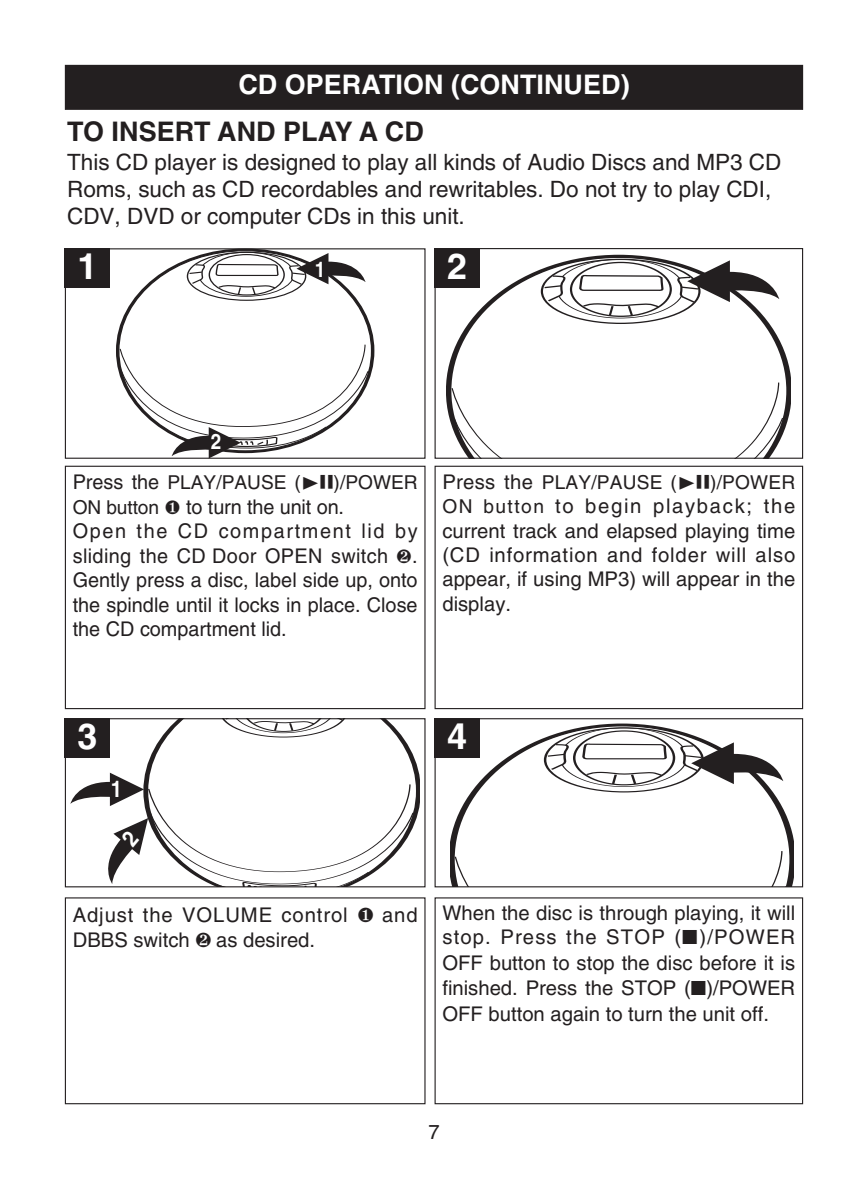
<style>
.page{position:relative;width:868px;height:1187px;background:#fff}
.page>*{position:absolute;margin:0;border:0;box-sizing:border-box;transform-origin:0 0}
.t1{font:700 36px "Helvetica";color:#fff}
.t2{font:700 27px "Helvetica";color:#fff}
.t3{font:700 27px "Helvetica";color:#231f20}
.t4{font:700 22.72px "Helvetica";color:#fff;scale:.89 1}
.t5{font:22.5px/27px "Helvetica";color:#231f20}
.t6{font:700 21.38px "Helvetica";color:#fff;scale:.89 1}
.t7{font:20.25px/24.5px "Helvetica";color:#231f20;text-align:justify}
.t8{font:20.25px/25.2px "Helvetica";letter-spacing:.045em;color:#231f20}
.t9{font:19.12px "Helvetica";letter-spacing:.005em;color:#231f20}
.s1{font-size:20.25px}
.s2{font-family:"Treasure Chest"}
.s3{font-size:19.12px}
.s4{font-family:"Treasure Chest";font-size:19.12px}
</style>
<div class="page">
<div style="left:65px;top:65px;width:737px;height:44px;background:#231f20"></div>
<div style="left:65px;top:65px;width:738px;height:45px;border:1px solid #231f20"></div>
<div style="left:65px;top:465px;width:360px;height:244px;border:1px solid #231f20"></div>
<div style="left:209px;top:254px;width:76px;height:41px;border:1px solid #231f20;border-radius:50%"></div>
<svg style="left:188px;top:264px;width:17px;height:21px"></svg>
<svg style="left:217px;top:285px;width:60px;height:11px"></svg>
<svg style="left:215px;top:264px;width:64px;height:12px"></svg>
<svg style="left:289px;top:253px;width:76px;height:33px"></svg>
<svg style="left:119px;top:344px;width:249px;height:113px"></svg>
<div style="left:65px;top:248px;width:360px;height:211px;border:1px solid #231f20"></div>
<div style="left:65px;top:248px;width:45px;height:40px;background:#231f20"></div>
<div style="left:434px;top:465px;width:369px;height:244px;border:1px solid #231f20"></div>
<svg style="left:449px;top:256px;width:339px;height:178px"></svg>
<div style="left:541px;top:258px;width:159px;height:66px;border:2px solid #231f20;border-radius:50%"></div>
<div style="left:570px;top:261px;width:101px;height:56px;border:2px solid #231f20;border-radius:50%"></div>
<svg style="left:542px;top:275px;width:23px;height:28px"></svg>
<svg style="left:581px;top:303px;width:80px;height:14px"></svg>
<svg style="left:578px;top:275px;width:86px;height:16px"></svg>
<svg style="left:451px;top:382px;width:332px;height:75px"></svg>
<svg style="left:677px;top:260px;width:102px;height:44px"></svg>
<div style="left:434px;top:248px;width:369px;height:211px;border:1px solid #231f20"></div>
<div style="left:434px;top:248px;width:45px;height:39px;background:#231f20"></div>
<div style="left:65px;top:897px;width:360px;height:207px;border:1px solid #231f20"></div>
<svg style="left:147px;top:720px;width:270px;height:105px"></svg>
<svg style="left:220px;top:720px;width:127px;height:17px"></svg>
<div style="left:65px;top:718px;width:360px;height:169px;border:1px solid #231f20"></div>
<div style="left:65px;top:718px;width:45px;height:39px;background:#231f20"></div>
<div style="left:434px;top:897px;width:369px;height:207px;border:1px solid #231f20"></div>
<svg style="left:450px;top:722px;width:343px;height:163px"></svg>
<svg style="left:452px;top:725px;width:339px;height:160px"></svg>
<div style="left:544px;top:727px;width:159px;height:65px;border:2px solid #231f20;border-radius:50%"></div>
<div style="left:573px;top:730px;width:101px;height:55px;border:2px solid #231f20;border-radius:50%"></div>
<svg style="left:545px;top:743px;width:23px;height:28px"></svg>
<svg style="left:584px;top:772px;width:81px;height:13px"></svg>
<svg style="left:581px;top:743px;width:87px;height:17px"></svg>
<svg style="left:454px;top:850px;width:332px;height:35px"></svg>
<svg style="left:680px;top:742px;width:103px;height:42px"></svg>
<div style="left:434px;top:718px;width:369px;height:169px;border:1px solid #231f20"></div>
<div style="left:434px;top:718px;width:45px;height:39px;background:#231f20"></div>
<svg style="left:70px;top:772px;width:344px;height:115px"></svg>
<h2 class="t2" style="left:238px;top:74px;width:392px">CD OPERATION (CONTINUED)</h2>
<h2 class="t3" style="left:67px;top:121px;width:358px">TO INSERT AND PLAY A CD</h2>
<p class="t5" style="left:67px;top:151px;width:715px">This CD player is designed to play all kinds of Audio Discs and MP3 CD<br>Roms, such as CD recordables and rewritables. Do not try to play CDI,<br>CDV, DVD or computer CDs in this unit.</p>
<h1 class="t1" style="left:77px;top:252px;width:22px">1</h1>
<p class="t6" style="left:315px;top:260px;width:13px">1</p>
<h1 class="t1" style="left:447px;top:252px;width:22px">2</h1>
<p class="t6" style="left:211px;top:433px;width:13px">2</p>
<p class="t9" style="left:73px;top:475px;width:346px"><span class="s1">Press the</span> PLAY/PAUSE (<span class="s2">®p</span>)/POWER</p>
<p class="t7" style="left:73px;top:496px;width:346px;text-align:left"><span class="s3">ON button</span> <span class="s4">1</span> to turn the unit on.<br>Open the CD compartment lid by sliding the CD Door OPEN switch <span class="s4">2</span>.<br>Gently press a disc, label side up, onto the spindle until it locks in place. Close the CD compartment lid.</p>
<p class="t9" style="left:442px;top:475px;width:354px"><span class="s1">Press the</span> PLAY/PAUSE (<span class="s2">®p</span>)/POWER</p>
<p class="t7" style="left:442px;top:496px;width:354px"><span class="s3">ON button</span> to begin playback; the current track and elapsed playing time (CD information and folder will also appear, if using MP3) will appear in the display.</p>
<h1 class="t1" style="left:77px;top:722px;width:22px">3</h1>
<p class="t4" style="left:111px;top:780px;width:14px">1</p>
<h1 class="t1" style="left:447px;top:722px;width:22px">4</h1>
<p class="t8" style="left:73px;top:903px;width:346px">Adjust the VOLUME control <span class="s2">1</span> and<br>DBBS switch <span class="s2">2</span> as desired.</p>
<p class="t7" style="left:442px;top:902px;width:354px;line-height:25.2px">When the disc is through playing, it will stop. Press the STOP (■)/POWER OFF button to stop the disc before it is finished. Press the STOP (■)/POWER OFF button again to turn the unit off.</p>
<p class="t7" style="left:428px;top:1121px;width:13px">7</p>
</div>
